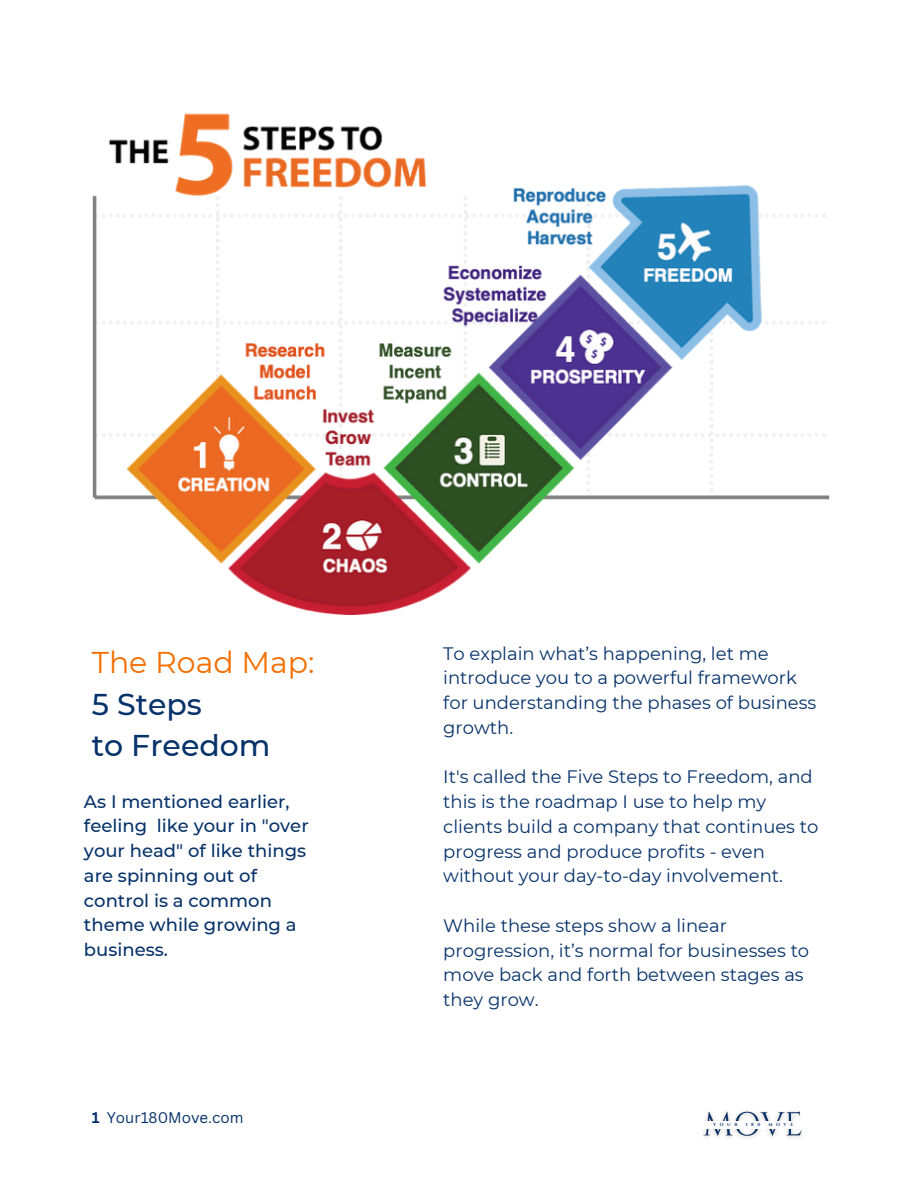
<style>
.page{position:relative;width:918px;height:1188px;background:#fff}
.page>*{position:absolute;margin:0;border:0;box-sizing:border-box;transform-origin:0 0}
.t1{font:500 30px/41.7px "Montserrat";color:#06326a}
.t2{font:18px/24.8px "Montserrat";color:#06326a}
.t3{font:500 18px/24.8px "Montserrat";color:#06326a}
.t4{font:15px "Canva Sans";color:#06326a}
.t5{font:700 4.5px "Cinzel";letter-spacing:.8em;color:#06326a}
.s1{font-weight:400;color:#f26f03}
.s2{font-weight:700}
</style>
<div class="page">
<img style="left:92px;top:113px;width:738px;height:502px">
<img style="left:703px;top:1111px;width:99px;height:27px">
<div style="left:702px;top:1121px;width:102px;height:7px;background:#fff"></div>
<h1 class="t1" style="left:92px;top:641px;width:224px"><span class="s1">The Road Map:<br></span>5 Steps<br>to Freedom</h1>
<h2 class="t3" style="left:84px;top:789px;width:226px">As I mentioned earlier, feeling like your in "over your head" of like things are spinning out of control is a common theme while growing a business.</h2>
<p class="t4" style="left:92px;top:1106px;width:153px"><span class="s2">1</span> Your180Move.com</p>
<h3 class="t2" style="left:443px;top:641px;width:375px">To explain what’s happening, let me introduce you to a powerful framework for understanding the phases of business growth.</h3>
<h3 class="t2" style="left:443px;top:764px;width:377px">It's called the Five Steps to Freedom, and this is the roadmap I use to help my clients build a company that continues to progress and produce profits - even without your day-to-day involvement.</h3>
<h3 class="t2" style="left:443px;top:913px;width:367px">While these steps show a linear progression, it’s normal for businesses to move back and forth between stages as they grow.</h3>
<p class="t5" style="left:713px;top:1122px;width:26px">YOUR</p>
<p class="t5" style="left:746px;top:1122px;width:16px">180</p>
<p class="t5" style="left:768px;top:1122px;width:26px">MOVE</p>
</div>
